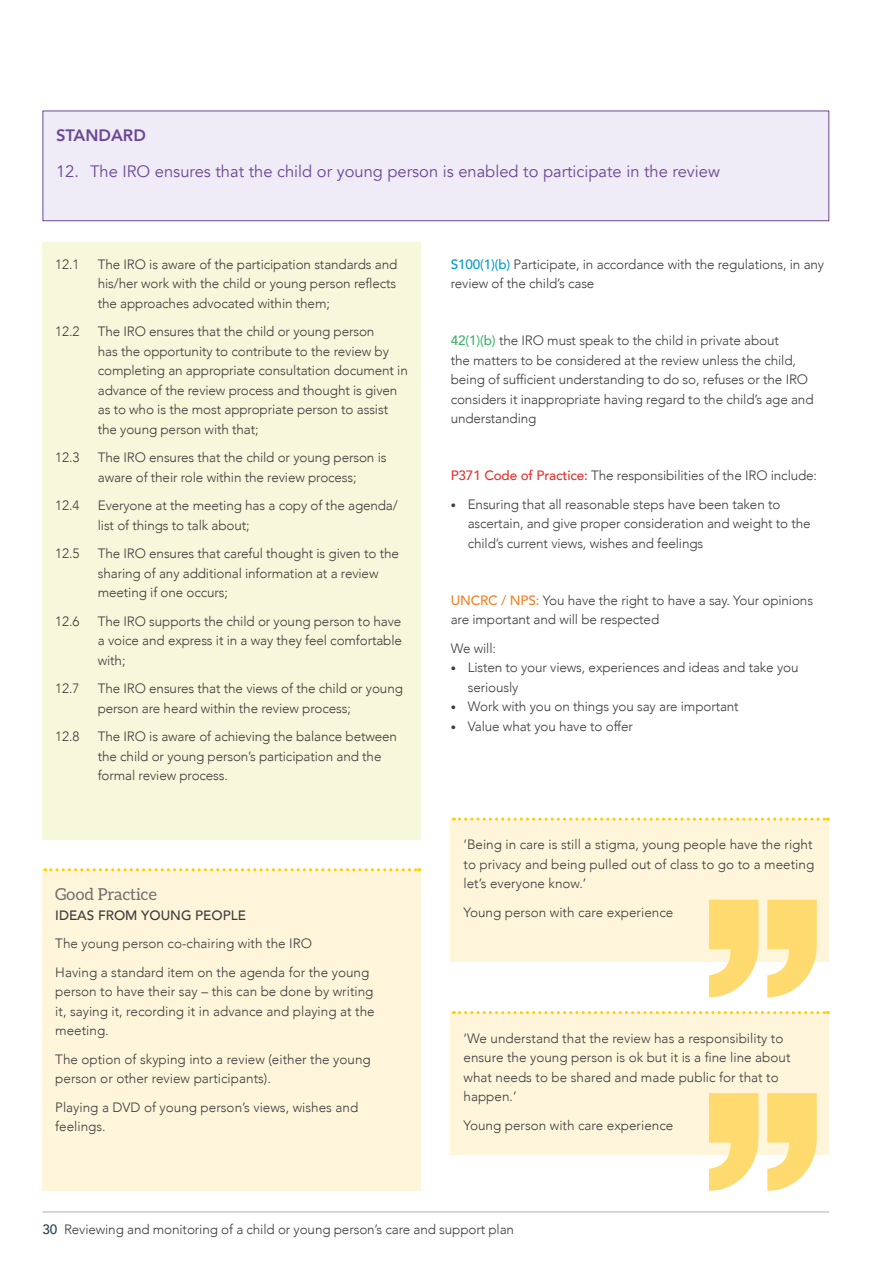
<style>
.page{position:relative;width:893px;height:1263px;background:#fff}
.page>*{position:absolute;margin:0;border:0;box-sizing:border-box;transform-origin:0 0}
.t1{font:16.5px "Avenir";color:#6c4796}
.t2{font:16.5px "Aleo";color:#706f6f}
.t3{font:800 16.5px "Avenir";color:#6c4796}
.t4{font:300 13.5px/19.5px "Avenir";letter-spacing:-.01em;color:#3c3c3b}
.t5{font:500 13.5px "Avenir";color:#3c3c3b}
.s1{font-weight:500;color:#009bc6}
.s2{font-weight:500;color:#3faf6c}
.s3{font-weight:500;color:#e03431}
.s4{font-size:10.5px}
.s5{font-weight:500;color:#f08126}
.s6{font-weight:500;color:#1e3d4e}
</style>
<div class="page">
<hr style="left:43px;top:1211px;width:786px;height:1px;background:#b3b2b2">
<div style="left:43px;top:111px;width:786px;height:110px;background:#efecf7"></div>
<div style="left:43px;top:111px;width:786px;height:110px;border:1px solid #6c4796"></div>
<div style="left:43px;top:242px;width:378px;height:598px;background:#f7f7db"></div>
<div style="left:43px;top:870px;width:378px;height:321px;background:#fff5db"></div>
<svg style="left:45px;top:868px;width:375px;height:3px"></svg>
<div style="left:451px;top:819px;width:378px;height:142px;background:#fff5db"></div>
<div style="left:451px;top:1012px;width:378px;height:143px;background:#fff5db"></div>
<svg style="left:709px;top:900px;width:109px;height:98px"></svg>
<svg style="left:709px;top:1093px;width:108px;height:98px"></svg>
<svg style="left:453px;top:817px;width:375px;height:3px"></svg>
<svg style="left:453px;top:1011px;width:375px;height:3px"></svg>
<p class="t3" style="left:56px;top:122px;width:91px">STANDARD</p>
<p class="t1" style="left:56px;top:161px;width:665px">12. The IRO ensures that the child or young person is enabled to participate in the review</p>
<p class="t4" style="left:55px;top:254px;width:26px">12.1</p>
<p class="t4" style="left:98px;top:254px;width:301px;text-align:justify">The IRO is aware of the participation standards and his/her work with the child or young person reflects the approaches advocated within them;</p>
<p class="t4" style="left:55px;top:322px;width:26px">12.2</p>
<p class="t4" style="left:98px;top:322px;width:312px">The IRO ensures that the child or young person<br>has the opportunity to contribute to the review by completing an appropriate consultation document in advance of the review process and thought is given as to who is the most appropriate person to assist the young person with that;</p>
<p class="t4" style="left:55px;top:448px;width:26px">12.3</p>
<p class="t4" style="left:98px;top:448px;width:290px">The IRO ensures that the child or young person is aware of their role within the review process;</p>
<p class="t4" style="left:55px;top:496px;width:26px">12.4</p>
<p class="t4" style="left:98px;top:496px;width:302px">Everyone at the meeting has a copy of the agenda/ list of things to talk about;</p>
<p class="t4" style="left:55px;top:544px;width:26px">12.5</p>
<p class="t4" style="left:98px;top:544px;width:303px">The IRO ensures that careful thought is given to the sharing of any additional information at a review meeting if one occurs;</p>
<p class="t4" style="left:55px;top:611px;width:26px">12.6</p>
<p class="t4" style="left:98px;top:611px;width:306px;text-align:justify">The IRO supports the child or young person to have a voice and express it in a way they feel comfortable with;</p>
<p class="t4" style="left:55px;top:679px;width:26px">12.7</p>
<p class="t4" style="left:98px;top:679px;width:307px">The IRO ensures that the views of the child or young person are heard within the review process;</p>
<p class="t4" style="left:55px;top:727px;width:26px">12.8</p>
<p class="t4" style="left:98px;top:727px;width:301px">The IRO is aware of achieving the balance between the child or young person’s participation and the formal review process.</p>
<p class="t2" style="left:55px;top:885px;width:103px">Good Practice</p>
<p class="t5" style="left:55px;top:903px;width:192px">IDEAS FROM YOUNG PEOPLE</p>
<p class="t4" style="left:55px;top:929px;width:315px;line-height:28.5px">The young person co-chairing with the IRO<br>Having a standard item on the agenda for the young</p>
<p class="t4" style="left:55px;top:982px;width:321px;text-align:justify">person to have their say – this can be done by writing it, saying it, recording it in advance and playing at the meeting.</p>
<p class="t4" style="left:55px;top:1049px;width:317px">The option of skyping into a review (either the young person or other review participants).</p>
<p class="t4" style="left:55px;top:1097px;width:304px">Playing a DVD of young person’s views, wishes and feelings.</p>
<p class="t4" style="left:451px;top:254px;width:375px"><span class="s1">S100(1)(b)</span> Participate, in accordance with the regulations, in any review of the child’s case</p>
<p class="t4" style="left:451px;top:331px;width:364px"><span class="s2">42(1)(b)</span> the IRO must speak to the child in private about<br>the matters to be considered at the review unless the child, being of sufficient understanding to do so, refuses or the IRO considers it inappropriate having regard to the child’s age and understanding</p>
<p class="t4" style="left:451px;top:466px;width:368px"><span class="s3">P371 Code of Practice:</span> The responsibilities of the IRO include:</p>
<p class="t4" style="left:468px;top:494px;width:345px;text-indent:-17px"><span class="s4">•</span> Ensuring that all reasonable steps have been taken to ascertain, and give proper consideration and weight to the child’s current views, wishes and feelings</p>
<p class="t4" style="left:451px;top:590px;width:364px"><span class="s5">UNCRC / NPS:</span> You have the right to have a say. Your opinions are important and will be respected</p>
<p class="t4" style="left:451px;top:638px;width:47px">We will:</p>
<p class="t4" style="left:468px;top:658px;width:332px;text-indent:-17px"><span class="s4">•</span> Listen to your views, experiences and ideas and take you seriously</p>
<p class="t4" style="left:451px;top:697px;width:290px"><span class="s4">•</span> Work with you on things you say are important</p>
<p class="t4" style="left:451px;top:716px;width:184px"><span class="s4">•</span> Value what you have to offer</p>
<p class="t4" style="left:463px;top:835px;width:352px">‘Being in care is still a stigma, young people have the right to privacy and being pulled out of class to go to a meeting let’s everyone know.’</p>
<p class="t4" style="left:463px;top:902px;width:211px">Young person with care experience</p>
<p class="t4" style="left:463px;top:1028px;width:329px">‘We understand that the review has a responsibility to ensure the young person is ok but it is a fine line about what needs to be shared and made public for that to happen.’</p>
<p class="t4" style="left:463px;top:1115px;width:211px">Young person with care experience</p>
<p class="t4" style="left:43px;top:1219px;width:473px"><span class="s6">30</span> Reviewing and monitoring of a child or young person’s care and support plan</p>
</div>
